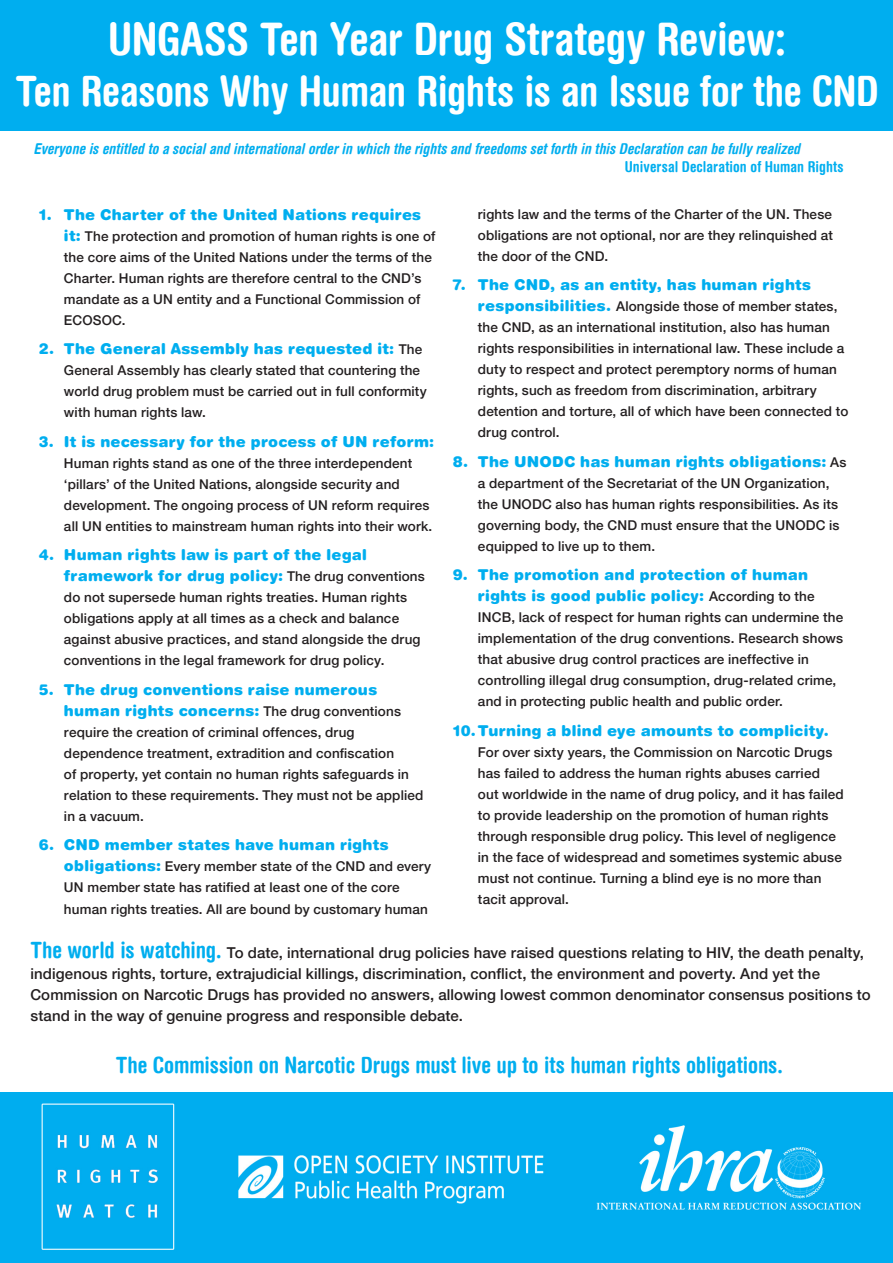
<style>
.page{position:relative;width:893px;height:1263px;background:#fff}
.page>*{position:absolute;margin:0;border:0;box-sizing:border-box;transform-origin:0 0}
.t1{font:700 condensed 45px "Helvetica Rounded LT";letter-spacing:-.005em;color:#fff}
.t2{font:700 condensed 42px "Helvetica Rounded LT";letter-spacing:-.01em;color:#fff}
.t3{font:700 condensed 22.5px "Helvetica Rounded LT";letter-spacing:-.005em;color:#00aeef}
.t4{font:900 15px/21px "Helvetica Rounded LT";letter-spacing:.015em;color:#00aeef}
.t5{font:500 15px/21px "Helvetica Neue LT";letter-spacing:.01em;color:#231f20}
.t6{font:italic 700 condensed 15px "Helvetica Rounded LT";color:#00aeef}
.t7{font:700 condensed 15px "Helvetica Rounded LT";letter-spacing:.005em;color:#00aeef}
.t8{font:500 13.5px/21px "Helvetica Neue LT";letter-spacing:.01em;color:#231f20}
.s1{font-family:"Helvetica Rounded LT";font-weight:900;font-size:15px;color:#00aeef}
.s2{font-family:"Helvetica Neue LT";font-weight:500;font-size:13.5px;color:#231f20}
.s3{font-family:"Helvetica Rounded LT";font-weight:700;font-stretch:condensed;font-size:22.5px;color:#00aeef}
</style>
<div class="page">
<img style="left:0;top:1092px;width:893px;height:171px">
<div style="left:0;top:0;width:893px;height:130px;background:#00aeef"></div>
<p class="t1" style="left:108px;top:12px;width:679px">UNGASS Ten Year Drug Strategy Review:</p>
<p class="t2" style="left:15px;top:65px;width:865px">Ten Reasons Why Human Rights is an Issue for the CND</p>
<p class="t6" style="left:34px;top:140px;width:768px">Everyone is entitled to a social and international order in which the rights and freedoms set forth in this Declaration can be fully realized</p>
<p class="t7" style="left:625px;top:158px;width:220px">Universal Declaration of Human Rights</p>
<p class="t4" style="left:39px;top:204px;width:384px">1. The Charter of the United Nations requires</p>
<p class="t8" style="left:64px;top:225px;width:373px"><span class="s1">it:</span> The protection and promotion of human rights is one of the core aims of the United Nations under the terms of the Charter. Human rights are therefore central to the CND’s mandate as a UN entity and a Functional Commission of ECOSOC.</p>
<p class="t4" style="left:39px;top:338px;width:385px">2. The General Assembly has requested it: <span class="s2">The</span></p>
<p class="t8" style="left:64px;top:360px;width:364px">General Assembly has clearly stated that countering the world drug problem must be carried out in full conformity with human rights law.</p>
<p class="t4" style="left:39px;top:431px;width:397px">3. It is necessary for the process of UN reform:</p>
<p class="t8" style="left:64px;top:452px;width:370px">Human rights stand as one of the three interdependent ‘pillars’ of the United Nations, alongside security and development. The ongoing process of UN reform requires all UN entities to mainstream human rights into their work.</p>
<p class="t4" style="left:64px;top:544px;width:362px;text-indent:-25px">4. Human rights law is part of the legal framework for drug policy: <span class="s2">The drug conventions</span></p>
<p class="t8" style="left:64px;top:587px;width:358px">do not supersede human rights treaties. Human rights obligations apply at all times as a check and balance against abusive practices, and stand alongside the drug conventions in the legal framework for drug policy.</p>
<p class="t4" style="left:64px;top:679px;width:339px;text-indent:-25px">5. The drug conventions raise numerous human rights concerns: <span class="s2">The drug conventions</span></p>
<p class="t8" style="left:64px;top:721px;width:361px">require the creation of criminal offences, drug dependence treatment, extradition and confiscation<br>of property, yet contain no human rights safeguards in relation to these requirements. They must not be applied in a vacuum.</p>
<p class="t4" style="left:39px;top:834px;width:351px">6. CND member states have human rights</p>
<p class="t8" style="left:64px;top:856px;width:369px"><span class="s1">obligations:</span> Every member state of the CND and every<br>UN member state has ratified at least one of the core human rights treaties. All are bound by customary human</p>
<p class="t8" style="left:478px;top:203px;width:357px;text-align:justify">rights law and the terms of the Charter of the UN. These obligations are not optional, nor are they relinquished at the door of the CND.</p>
<p class="t4" style="left:453px;top:274px;width:360px">7. The CND, as an entity, has human rights</p>
<p class="t8" style="left:478px;top:296px;width:372px"><span class="s1">responsibilities.</span> Alongside those of member states, the CND, as an international institution, also has human rights responsibilities in international law. These include a duty to respect and protect peremptory norms of human rights, such as freedom from discrimination, arbitrary detention and torture, all of which have been connected to drug control.</p>
<p class="t4" style="left:453px;top:450px;width:395px">8. The UNODC has human rights obligations: <span class="s2">As</span></p>
<p class="t8" style="left:478px;top:472px;width:363px">a department of the Secretariat of the UN Organization, the UNODC also has human rights responsibilities. As its governing body, the CND must ensure that the UNODC is equipped to live up to them.</p>
<p class="t4" style="left:478px;top:564px;width:338px;text-indent:-25px">9. The promotion and protection of human rights is good public policy: <span class="s2">According to the</span></p>
<p class="t8" style="left:478px;top:607px;width:367px">INCB, lack of respect for human rights can undermine the implementation of the drug conventions. Research shows that abusive drug control practices are ineffective in controlling illegal drug consumption, drug-related crime, and in protecting public health and public order.</p>
<p class="t4" style="left:453px;top:719px;width:377px">10.Turning a blind eye amounts to complicity.</p>
<p class="t8" style="left:478px;top:741px;width:367px">For over sixty years, the Commission on Narcotic Drugs has failed to address the human rights abuses carried out worldwide in the name of drug policy, and it has failed to provide leadership on the promotion of human rights through responsible drug policy. This level of negligence in the face of widespread and sometimes systemic abuse must not continue. Turning a blind eye is no more than tacit approval.</p>
<p class="t5" style="left:30px;top:942px;width:842px"><span class="s3">The world is watching.</span> To date, international drug policies have raised questions relating to HIV, the death penalty, indigenous rights, torture, extrajudicial killings, discrimination, conflict, the environment and poverty. And yet the Commission on Narcotic Drugs has provided no answers, allowing lowest common denominator consensus positions to stand in the way of genuine progress and responsible debate.</p>
<p class="t3" style="left:116px;top:1051px;width:669px">The Commission on Narcotic Drugs must live up to its human rights obligations.</p>
</div>
